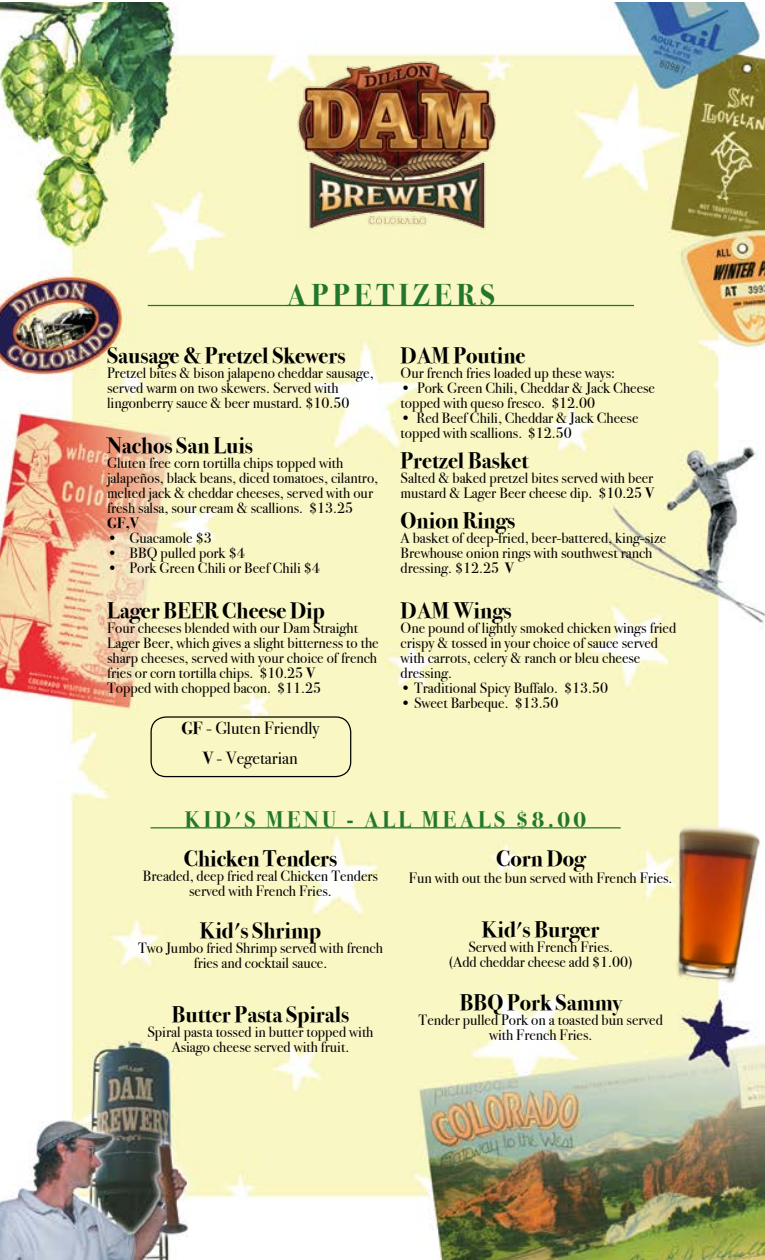
<style>
.page{position:relative;width:765px;height:1260px;background:#fff}
.page>*{position:absolute;margin:0;border:0;box-sizing:border-box;transform-origin:0 0}
.t1{font:700 30px "Bodoni Svty Two ITCTT";letter-spacing:.15em;color:#23772d}
.t2{font:700 22.5px "Bodoni Svty Two ITCTT";color:#000}
.t3{font:700 22.5px "Bodoni Svty Two ITCTT";letter-spacing:.15em;color:#23772d}
.t4{font:17.5px/30px "Bodoni Svty Two ITCTT";color:#000;text-align:center}
.t5{font:15px/15px "Bodoni Svty Two ITCTT";color:#000}
.t6{font:700 15px "Bodoni Svty Two ITCTT";color:#000}
.s1{font-weight:700}
</style>
<div class="page">
<img style="left:0;top:2px;width:765px;height:1258px">
<hr style="left:148px;top:305px;width:486px;height:1px;background:#23772d">
<img style="left:296px;top:54px;width:202px;height:183px">
<img style="left:643px;top:808px;width:122px;height:183px">
<div style="left:151px;top:716px;width:200px;height:61px;border:1px solid #000;border-radius:15px"></div>
<hr style="left:151px;top:827px;width:470px;height:1px;background:#23772d">
<h1 class="t1" style="left:287px;top:270px;width:210px">APPETIZERS</h1>
<h2 class="t2" style="left:107px;top:337px;width:240px">Sausage &amp; Pretzel Skewers</h2>
<p class="t5" style="left:107px;top:364px;width:268px">Pretzel bites &amp; bison jalapeno cheddar sausage, served warm on two skewers. Served with lingonberry sauce &amp; beer mustard. $10.50</p>
<h2 class="t2" style="left:107px;top:427px;width:147px">Nachos San Luis</h2>
<p class="t5" style="left:107px;top:454px;width:273px">Gluten free corn tortilla chips topped with jalapeños, black beans, diced tomatoes, cilantro, melted jack &amp; cheddar cheeses, served with our fresh salsa, sour cream &amp; scallions. $13.25</p>
<p class="t6" style="left:107px;top:511px;width:33px">GF,V</p>
<p class="t5" style="left:107px;top:529px;width:106px">• Guacamole $3</p>
<p class="t5" style="left:107px;top:544px;width:139px">• BBQ pulled pork $4</p>
<p class="t5" style="left:107px;top:559px;width:214px">• Pork Green Chili or Beef Chili $4</p>
<h2 class="t2" style="left:107px;top:592px;width:219px">Lager BEER Cheese Dip</h2>
<p class="t5" style="left:107px;top:619px;width:273px">Four cheeses blended with our Dam Straight Lager Beer, which gives a slight bitterness to the sharp cheeses, served with your choice of french fries or corn tortilla chips. $10.25 <span class="s1">V<br></span>Topped with chopped bacon. $11.25</p>
<p class="t4" style="left:181px;top:711px;width:140px"><span class="s1">GF</span> - Gluten Friendly<br><span class="s1">V</span> - Vegetarian</p>
<h2 class="t2" style="left:401px;top:337px;width:126px">DAM Poutine</h2>
<p class="t5" style="left:401px;top:364px;width:216px">Our french fries loaded up these ways:</p>
<p class="t5" style="left:401px;top:379px;width:256px">• Pork Green Chili, Cheddar &amp; Jack Cheese topped with queso fresco. $12.00</p>
<p class="t5" style="left:401px;top:409px;width:239px">• Red Beef Chili, Cheddar &amp; Jack Cheese topped with scallions. $12.50</p>
<h2 class="t2" style="left:401px;top:442px;width:129px">Pretzel Basket</h2>
<p class="t5" style="left:401px;top:469px;width:255px">Salted &amp; baked pretzel bites served with beer mustard &amp; Lager Beer cheese dip. $10.25 <span class="s1">V</span></p>
<h2 class="t2" style="left:401px;top:502px;width:116px">Onion Rings</h2>
<p class="t5" style="left:401px;top:529px;width:267px">A basket of deep-fried, beer-battered, king-size<br>Brewhouse onion rings with southwest ranch dressing. $12.25 <span class="s1">V</span></p>
<h2 class="t2" style="left:401px;top:592px;width:112px">DAM Wings</h2>
<p class="t5" style="left:401px;top:619px;width:277px">One pound of lightly smoked chicken wings fried crispy &amp; tossed in your choice of sauce served with carrots, celery &amp; ranch or bleu cheese dressing.</p>
<p class="t5" style="left:401px;top:679px;width:209px">• Traditional Spicy Buffalo. $13.50</p>
<p class="t5" style="left:401px;top:694px;width:160px">• Sweet Barbeque. $13.50</p>
<h2 class="t3" style="left:185px;top:801px;width:403px">KID'S MENU - ALL MEALS $8.00</h2>
<h2 class="t2" style="left:184px;top:840px;width:155px">Chicken Tenders</h2>
<p class="t5" style="left:143px;top:867px;width:237px;text-align:center">Breaded, deep fried real Chicken Tenders served with French Fries.</p>
<h2 class="t2" style="left:200px;top:912px;width:123px">Kid's Shrimp</h2>
<p class="t5" style="left:138px;top:939px;width:246px;text-align:center">Two Jumbo fried Shrimp served with french fries and cocktail sauce.</p>
<h2 class="t2" style="left:172px;top:996px;width:179px">Butter Pasta Spirals</h2>
<p class="t5" style="left:148px;top:1023px;width:227px;text-align:center">Spiral pasta tossed in butter topped with<br>Asiago cheese served with fruit.</p>
<h2 class="t2" style="left:496px;top:840px;width:91px">Corn Dog</h2>
<p class="t5" style="left:409px;top:869px;width:265px">Fun with out the bun served with French Fries.</p>
<h2 class="t2" style="left:482px;top:911px;width:119px">Kid's Burger</h2>
<p class="t5" style="left:449px;top:938px;width:185px;text-align:center">Served with French Fries.<br>(Add cheddar cheese add $1.00)</p>
<h2 class="t2" style="left:460px;top:984px;width:163px">BBQ Pork Sammy</h2>
<p class="t5" style="left:419px;top:1011px;width:246px;text-align:center">Tender pulled Pork on a toasted bun served with French Fries.</p>
</div>
